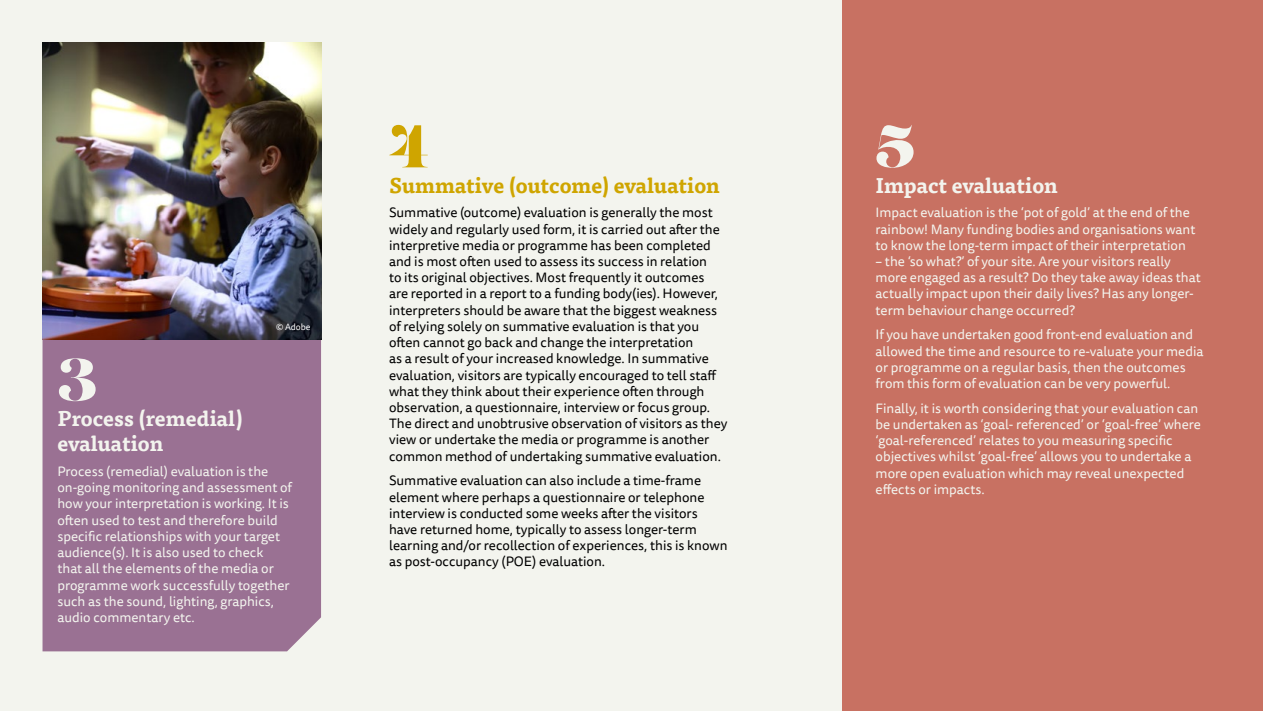
<style>
.page{position:relative;width:1263px;height:711px;background:#fff}
.page>*{position:absolute;margin:0;border:0;box-sizing:border-box;transform-origin:0 0}
.Body{font:60px "Lust";color:#f3f4ee}
.Body-2{font:60px "Lust";color:#cfa500}
.Body-3{font:700 21px/25.2px "Tisa Pro";color:#f3f4ee}
.Body-4{font:700 21px "Tisa Pro";color:#cfa500}
.Body-5{font:13.5px/16.2px "Tisa Sans Pro";color:#f3f4ee}
.Body-6{font:13.5px/16.2px "Tisa Sans Pro";color:#000}
.t1{font:9px "Tisa Sans Pro";letter-spacing:-.01em;color:#fff}
</style>
<div class="page">
<div style="left:0;top:0;width:1263px;height:710px;background:#f3f4ee"></div>
<div style="left:842px;top:0;width:421px;height:710px;background:#c87162"></div>
<div style="left:43px;top:339px;width:278px;height:312px;background:#9a7193"></div>
<img style="left:43px;top:43px;width:278px;height:296px">
<p class="t1" style="left:276px;top:320px;width:36px">© Adobe</p>
<p class="Body" style="left:57px;top:343px;width:41px">3</p>
<p class="Body-3" style="left:57px;top:404px;width:187px">Process (remedial) evaluation</p>
<p class="Body-5" style="left:57px;top:463px;width:236px">Process (remedial) evaluation is the on-going monitoring and assessment of how your interpretation is working. It is often used to test and therefore build specific relationships with your target audience(s). It is also used to check<br>that all the elements of the media or programme work successfully together such as the sound, lighting, graphics, audio commentary etc.</p>
<p class="Body-2" style="left:389px;top:110px;width:40px">4</p>
<p class="Body-4" style="left:389px;top:168px;width:332px">Summative (outcome) evaluation</p>
<p class="Body-6" style="left:389px;top:205px;width:340px">Summative (outcome) evaluation is generally the most widely and regularly used form, it is carried out after the interpretive media or programme has been completed and is most often used to assess its success in relation<br>to its original objectives. Most frequently it outcomes<br>are reported in a report to a funding body(ies). However, interpreters should be aware that the biggest weakness of relying solely on summative evaluation is that you often cannot go back and change the interpretation<br>as a result of your increased knowledge. In summative evaluation, visitors are typically encouraged to tell staff what they think about their experience often through observation, a questionnaire, interview or focus group.<br>The direct and unobtrusive observation of visitors as they view or undertake the media or programme is another common method of undertaking summative evaluation.</p>
<p class="Body-6" style="left:389px;top:472px;width:340px">Summative evaluation can also include a time-frame element where perhaps a questionnaire or telephone interview is conducted some weeks after the visitors have returned home, typically to assess longer-term learning and/or recollection of experiences, this is known as post-occupancy (POE) evaluation.</p>
<p class="Body" style="left:875px;top:110px;width:41px">5</p>
<p class="Body-3" style="left:875px;top:171px;width:184px">Impact evaluation</p>
<p class="Body-5" style="left:875px;top:205px;width:321px">Impact evaluation is the ‘pot of gold’ at the end of the rainbow! Many funding bodies and organisations want to know the long-term impact of their interpretation</p>
<p class="Body-5" style="left:875px;top:253px;width:327px">– the ‘so what?’ of your site. Are your visitors really more engaged as a result? Do they take away ideas that actually impact upon their daily lives? Has any longer&shy;term behaviour change occurred?</p>
<p class="Body-5" style="left:875px;top:327px;width:329px">If you have undertaken good front-end evaluation and allowed the time and resource to re-valuate your media or programme on a regular basis, then the outcomes from this form of evaluation can be very powerful.</p>
<p class="Body-5" style="left:875px;top:400px;width:327px">Finally, it is worth considering that your evaluation can be undertaken as ‘goal- referenced’ or ‘goal-free’ where ‘goal-referenced’ relates to you measuring specific objectives whilst ‘goal-free’ allows you to undertake a more open evaluation which may reveal unexpected effects or impacts.</p>
</div>
